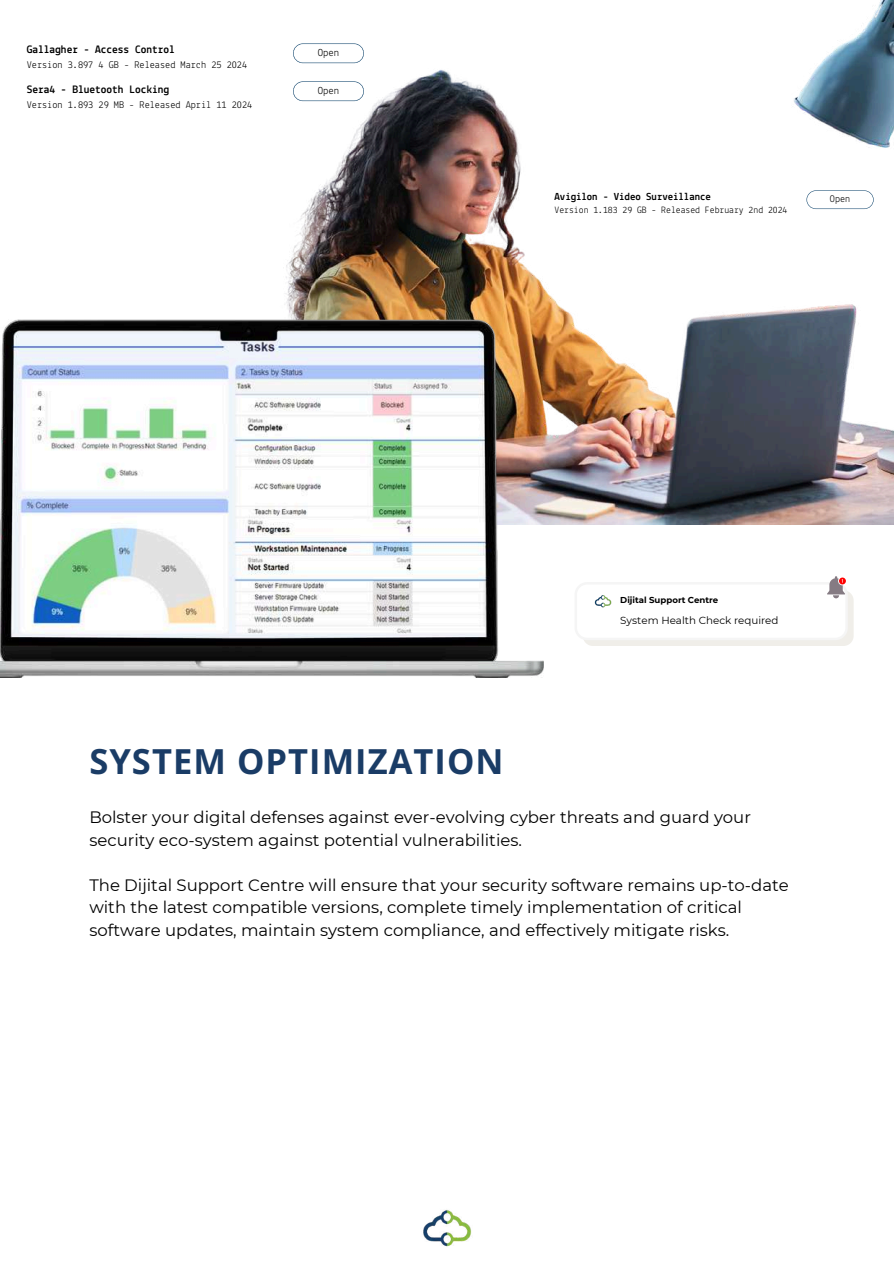
<style>
.page{position:relative;width:894px;height:1264px;background:#fff}
.page>*{position:absolute;margin:0;border:0;box-sizing:border-box;transform-origin:0 0}
.t1{font:700 34.5px "Open Sans";letter-spacing:.03em;color:#1a3c66}
.t2{font:16.5px/22.5px "Montserrat";color:#000}
.t3{font:700 11.4px "Lekton";color:#000}
.t4{font:700 10.8px "Lekton";color:#000}
.t5{font:10.65px "Lekton";color:#000}
.t6{font:10.35px "Montserrat";color:#000}
.t7{font:10.2px "Lekton";color:#000}
.t8{font:9.75px "Lekton";color:#000}
.t9{font:700 8.55px "Montserrat";color:#000}
</style>
<div class="page">
<img style="left:284px;top:0;width:609px;height:524px">
<div style="left:582px;top:590px;width:271px;height:56px;background:#f0eee9;border-radius:10px"></div>
<svg style="left:582px;top:576px;width:265px;height:64px"></svg>
<img style="left:593px;top:592px;width:19px;height:16px">
<svg style="left:293px;top:43px;width:71px;height:20px"></svg>
<svg style="left:293px;top:81px;width:71px;height:20px"></svg>
<svg style="left:806px;top:190px;width:67px;height:19px"></svg>
<img style="left:0;top:319px;width:543px;height:358px">
<img style="left:423px;top:1210px;width:49px;height:37px">
<p class="t3" style="left:27px;top:45px;width:150px">Gallagher - Access Control</p>
<p class="t7" style="left:27px;top:60px;width:222px">Version 3.897 4 GB - Released March 25 2024</p>
<p class="t3" style="left:27px;top:84px;width:144px">Sera4 - Bluetooth Locking</p>
<p class="t7" style="left:27px;top:100px;width:227px">Version 1.893 29 MB - Released April 11 2024</p>
<p class="t5" style="left:318px;top:48px;width:23px">Open</p>
<p class="t5" style="left:318px;top:86px;width:23px">Open</p>
<p class="t4" style="left:554px;top:191px;width:158px">Avigilon - Video Surveillance</p>
<p class="t8" style="left:554px;top:206px;width:234px">Version 1.183 29 GB - Released February 2nd 2024</p>
<p class="t7" style="left:829px;top:195px;width:22px">Open</p>
<h1 class="t1" style="left:89px;top:736px;width:415px">SYSTEM OPTIMIZATION</h1>
<p class="t9" style="left:620px;top:595px;width:99px">Dijital Support Centre</p>
<p class="t6" style="left:620px;top:613px;width:160px">System Health Check required</p>
<p class="t2" style="left:89px;top:806px;width:663px">Bolster your digital defenses against ever-evolving cyber threats and guard your security eco-system against potential vulnerabilities.</p>
<p class="t2" style="left:89px;top:873px;width:700px">The Dijital Support Centre will ensure that your security software remains up-to-date with the latest compatible versions, complete timely implementation of critical software updates, maintain system compliance, and effectively mitigate risks.</p>
</div>
